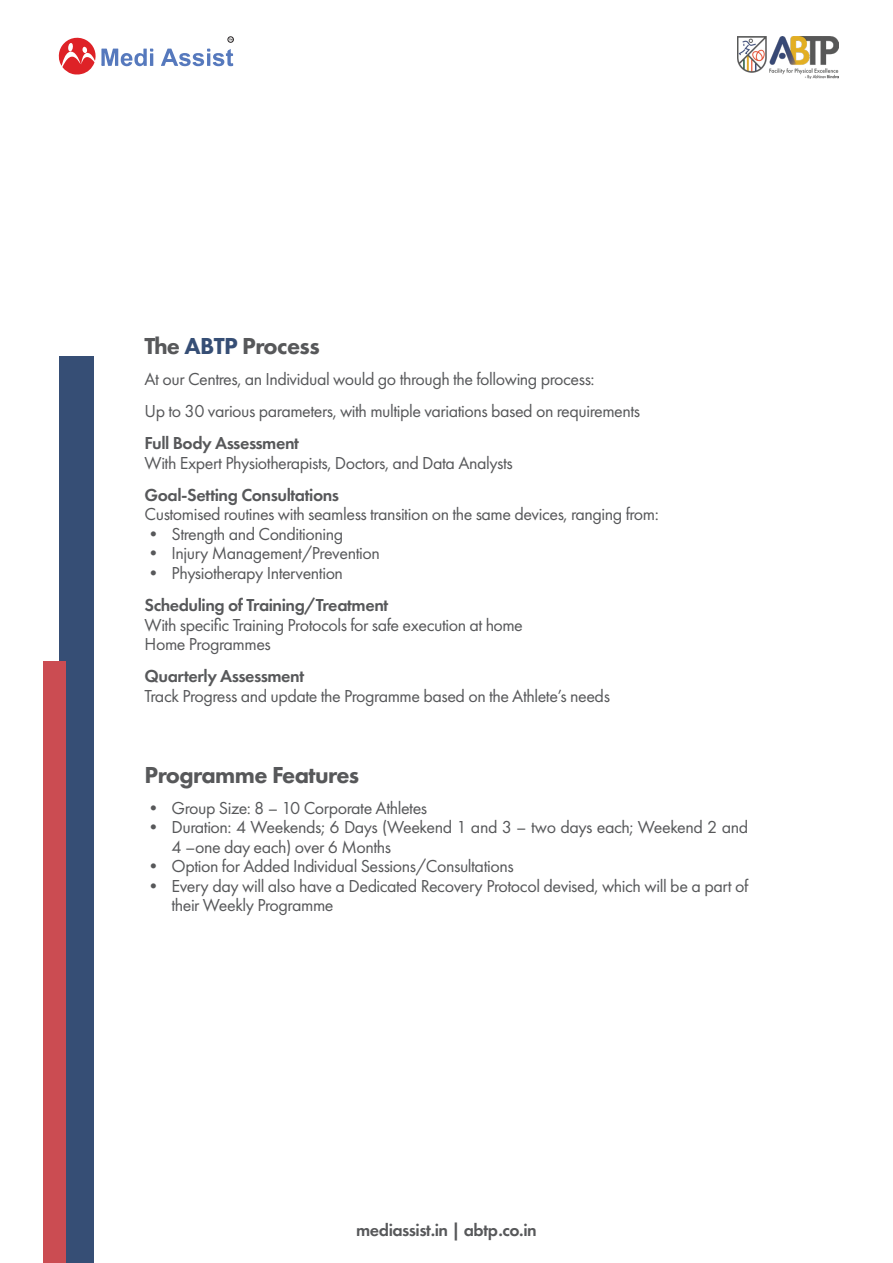
<style>
.page{position:relative;width:893px;height:1263px;background:#fff}
.page>*{position:absolute;margin:0;border:0;box-sizing:border-box;transform-origin:0 0}
.t1{font:800 24px "Futura PT";letter-spacing:-.025em;color:#57585a}
.t2{font:18px/19.5px "Futura PT";letter-spacing:-.025em;color:#57585a}
.t3{font:600 18px "Futura PT";letter-spacing:-.025em;color:#57585a}
.s1{color:#364e75}
</style>
<div class="page">
<svg style="left:161px;top:49px;width:73px;height:17px"></svg>
<svg style="left:58px;top:37px;width:95px;height:38px"></svg>
<svg style="left:228px;top:37px;width:6px;height:5px"></svg>
<img style="left:737px;top:37px;width:102px;height:42px">
<div style="left:59px;top:356px;width:35px;height:907px;background:#364e75"></div>
<div style="left:43px;top:661px;width:22px;height:602px;background:#cb4c52"></div>
<h1 class="t1" style="left:145px;top:331px;width:177px">The <span class="s1">ABTP</span> Process</h1>
<p class="t2" style="left:145px;top:362px;width:497px;line-height:32.2px">At our Centres, an Individual would go through the following process:<br>Up to 30 various parameters, with multiple variations based on requirements</p>
<p class="t3" style="left:145px;top:432px;width:156px">Full Body Assessment</p>
<p class="t2" style="left:145px;top:453px;width:370px">With Expert Physiotherapists, Doctors, and Data Analysts</p>
<p class="t3" style="left:145px;top:484px;width:196px">Goal-Setting Consultations</p>
<p class="t2" style="left:145px;top:505px;width:516px">Customised routines with seamless transition on the same devices, ranging from:</p>
<p class="t2" style="left:145px;top:524px;width:200px">• Strength and Conditioning</p>
<p class="t2" style="left:145px;top:544px;width:237px">• Injury Management/Prevention</p>
<p class="t2" style="left:145px;top:563px;width:200px">• Physiotherapy Intervention</p>
<p class="t3" style="left:145px;top:594px;width:245px">Scheduling of Training/Treatment</p>
<p class="t2" style="left:145px;top:615px;width:380px">With specific Training Protocols for safe execution at home<br>Home Programmes</p>
<p class="t3" style="left:145px;top:665px;width:161px">Quarterly Assessment</p>
<p class="t2" style="left:145px;top:686px;width:467px">Track Progress and update the Programme based on the Athlete’s needs</p>
<h1 class="t1" style="left:145px;top:760px;width:216px">Programme Features</h1>
<p class="t2" style="left:145px;top:798px;width:284px">• Group Size: 8 – 10 Corporate Athletes</p>
<p class="t2" style="left:172px;top:817px;width:578px;text-indent:-27px">• Duration: 4 Weekends; 6 Days (Weekend 1 and 3 – two days each; Weekend 2 and<br>4 –one day each) over 6 Months</p>
<p class="t2" style="left:145px;top:856px;width:371px">• Option for Added Individual Sessions/Consultations</p>
<p class="t2" style="left:172px;top:876px;width:578px;text-indent:-27px">• Every day will also have a Dedicated Recovery Protocol devised, which will be a part of their Weekly Programme</p>
<p class="t3" style="left:356px;top:1219px;width:182px">mediassist.in | abtp.co.in</p>
</div>
